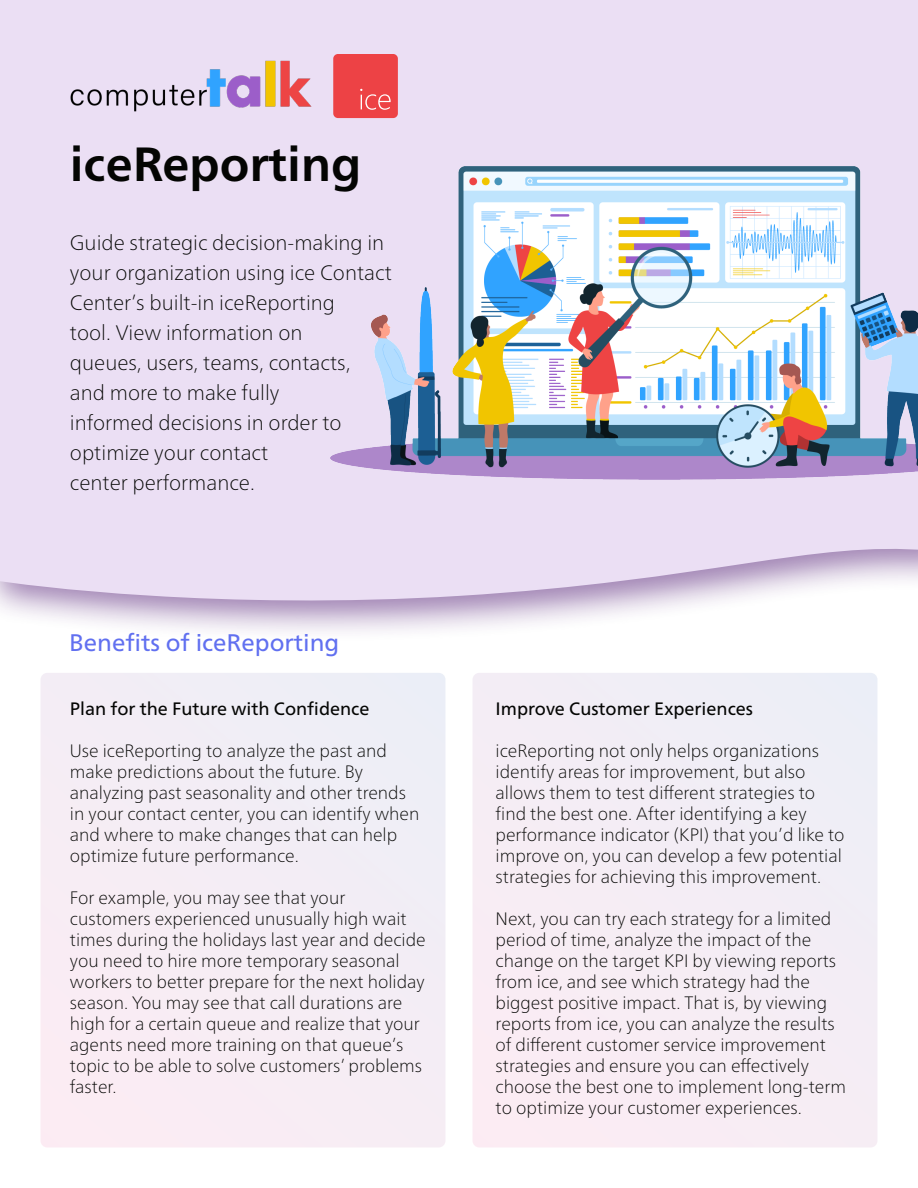
<style>
.page{position:relative;width:918px;height:1188px;background:#fff}
.page>*{position:absolute;margin:0;border:0;box-sizing:border-box;transform-origin:0 0}
.t1{font:700 48px "Frutiger Neue LT Pro";color:#040503}
.t2{font:24px "Frutiger Neue LT Pro";color:#6170f0}
.t3{font:100 21px/30px "Frutiger Neue LT Pro";color:#040503}
.t4{font:100 18px/21px "Frutiger Neue LT Pro";color:#040503}
.t5{font:18px "Frutiger Neue LT Pro";color:#040503}
</style>
<div class="page">
<div style="left:0;top:0;width:918px;height:642px;background:#501a74;opacity:.55"></div>
<div style="left:0;top:0;width:918px;height:610px;background:#ebdff4"></div>
<div style="left:40px;top:673px;width:406px;height:475px;background:#f5edf5;border-radius:7px"></div>
<div style="left:333px;top:54px;width:65px;height:64px;background:#ed4245;border-radius:5px"></div>
<svg style="left:360px;top:89px;width:31px;height:21px"></svg>
<div style="left:472px;top:673px;width:406px;height:475px;background:#f5edf5;border-radius:7px"></div>
<img style="left:330px;top:166px;width:588px;height:314px">
<img style="left:55px;top:40px;width:271px;height:92px">
<p class="t1" style="left:70px;top:136px;width:293px">iceReporting</p>
<p class="t3" style="left:70px;top:228px;width:324px">Guide strategic decision-making in your organization using ice Contact<br>Center’s built-in iceReporting<br>tool. View information on<br>queues, users, teams, contacts,<br>and more to make fully<br>informed decisions in order to optimize your contact<br>center performance.</p>
<p class="t2" style="left:69px;top:628px;width:272px">Benefits of iceReporting</p>
<p class="t5" style="left:70px;top:698px;width:301px">Plan for the Future with Confidence</p>
<p class="t4" style="left:70px;top:740px;width:351px">Use iceReporting to analyze the past and make predictions about the future. By analyzing past seasonality and other trends in your contact center, you can identify when and where to make changes that can help optimize future performance.</p>
<p class="t4" style="left:70px;top:887px;width:357px">For example, you may see that your customers experienced unusually high wait times during the holidays last year and decide you need to hire more temporary seasonal workers to better prepare for the next holiday season. You may see that call durations are high for a certain queue and realize that your agents need more training on that queue’s topic to be able to solve customers’ problems faster.</p>
<p class="t5" style="left:496px;top:698px;width:259px">Improve Customer Experiences</p>
<p class="t4" style="left:496px;top:740px;width:350px">iceReporting not only helps organizations identify areas for improvement, but also allows them to test different strategies to find the best one. After identifying a key performance indicator (KPI) that you’d like to improve on, you can develop a few potential strategies for achieving this improvement.</p>
<p class="t4" style="left:496px;top:908px;width:352px">Next, you can try each strategy for a limited period of time, analyze the impact of the change on the target KPI by viewing reports from ice, and see which strategy had the biggest positive impact. That is, by viewing reports from ice, you can analyze the results of different customer service improvement strategies and ensure you can effectively choose the best one to implement long-term to optimize your customer experiences.</p>
</div>
